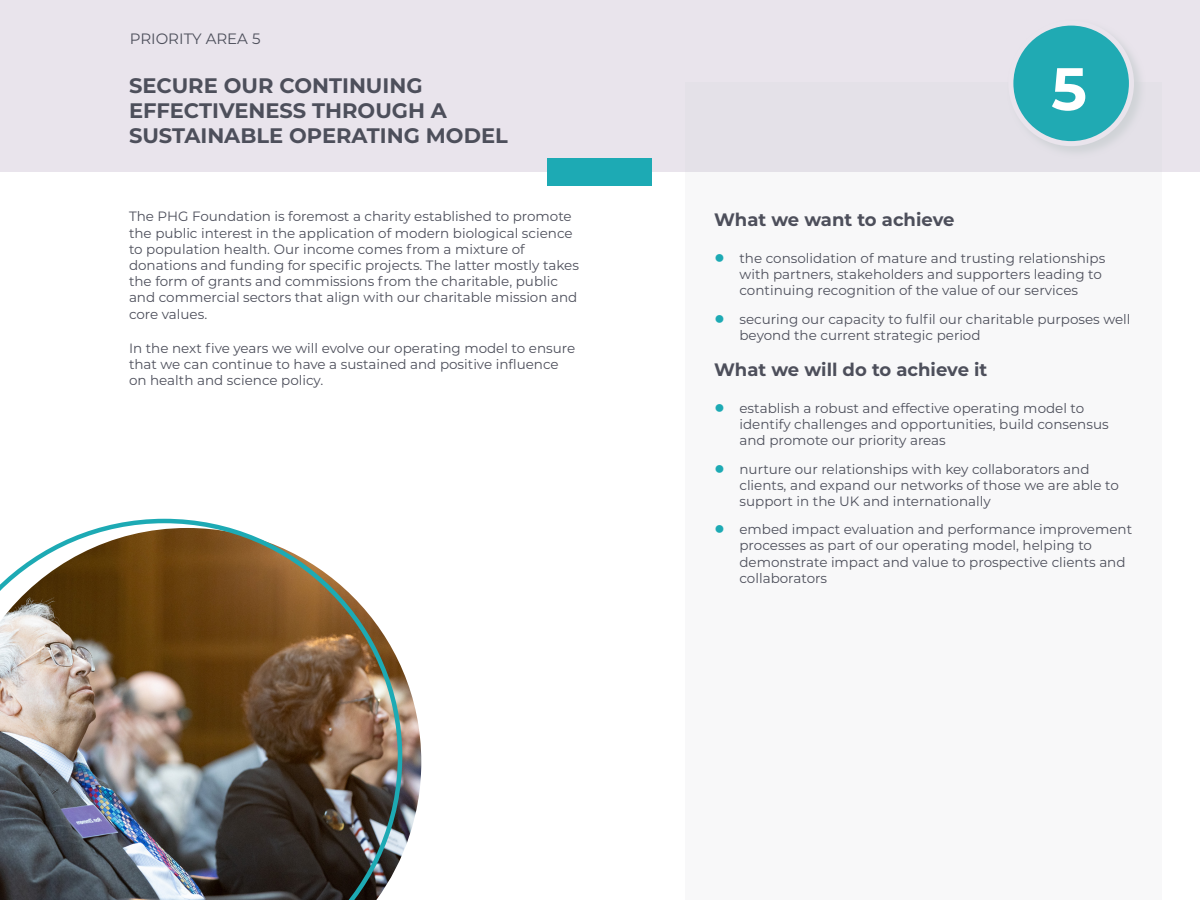
<style>
.page{position:relative;width:1200px;height:900px;background:#fff}
.page>*{position:absolute;margin:0;border:0;box-sizing:border-box;transform-origin:0 0}
.Number{font:700 59.85px "Montserrat";color:#fff}
.Priority_area_title{font:700 21px/25.2px "Montserrat";color:#4d4f5b}
.What_we{font:700 18px "Montserrat";color:#4d4f5b}
.Priority_area{font:15px "Montserrat";color:#4d4f5b}
.t1{font:13.5px/16.2px "Montserrat";color:#4d4f5b}
.s1{font-family:"Impact";font-size:18px;color:#1daab4}
</style>
<div class="page">
<div style="left:0;top:0;width:1200px;height:172px;background:#e9e4ec"></div>
<div style="left:548px;top:159px;width:104px;height:27px;background:#1daab4"></div>
<div style="left:1006px;top:19px;width:140px;height:139px;background:#cacfd2;opacity:.75"></div>
<div style="left:1011px;top:23px;width:120px;height:121px;background:#20aab3;border-radius:50%"></div>
<div style="left:1008px;top:21px;width:126px;height:125px;border:5px solid #e9e4ec;border-radius:50%"></div>
<img style="left:402px;top:669px;width:19px;height:185px">
<img style="left:0;top:519px;width:402px;height:381px">
<p class="Priority_area" style="left:130px;top:29px;width:132px">PRIORITY AREA 5</p>
<p class="Priority_area_title" style="left:129px;top:71px;width:380px">SECURE OUR CONTINUING<br>EFFECTIVENESS THROUGH A<br>SUSTAINABLE OPERATING MODEL</p>
<p class="t1" style="left:129px;top:208px;width:452px">The PHG Foundation is foremost a charity established to promote the public interest in the application of modern biological science to population health. Our income comes from a mixture of donations and funding for specific projects. The latter mostly takes the form of grants and commissions from the charitable, public and commercial sectors that align with our charitable mission and core values.</p>
<p class="t1" style="left:129px;top:339px;width:448px">In the next five years we will evolve our operating model to ensure that we can continue to have a sustained and positive influence on health and science policy.</p>
<p class="Number" style="left:1051px;top:46px;width:37px">5</p>
<p class="What_we" style="left:714px;top:206px;width:242px">What we want to achieve</p>
<p class="t1" style="left:740px;top:250px;width:367px;text-indent:-26px"><span class="s1">●</span> the consolidation of mature and trusting relationships with partners, stakeholders and supporters leading to continuing recognition of the value of our services</p>
<p class="t1" style="left:740px;top:310px;width:393px;text-indent:-26px"><span class="s1">●</span> securing our capacity to fulfil our charitable purposes well beyond the current strategic period</p>
<p class="What_we" style="left:714px;top:356px;width:275px">What we will do to achieve it</p>
<p class="t1" style="left:740px;top:400px;width:371px;text-indent:-26px"><span class="s1">●</span> establish a robust and effective operating model to identify challenges and opportunities, build consensus and promote our priority areas</p>
<p class="t1" style="left:740px;top:460px;width:381px;text-indent:-26px"><span class="s1">●</span> nurture our relationships with key collaborators and clients, and expand our networks of those we are able to support in the UK and internationally</p>
<p class="t1" style="left:740px;top:521px;width:394px;text-indent:-26px"><span class="s1">●</span> embed impact evaluation and performance improvement processes as part of our operating model, helping to demonstrate impact and value to prospective clients and collaborators</p>
</div>
